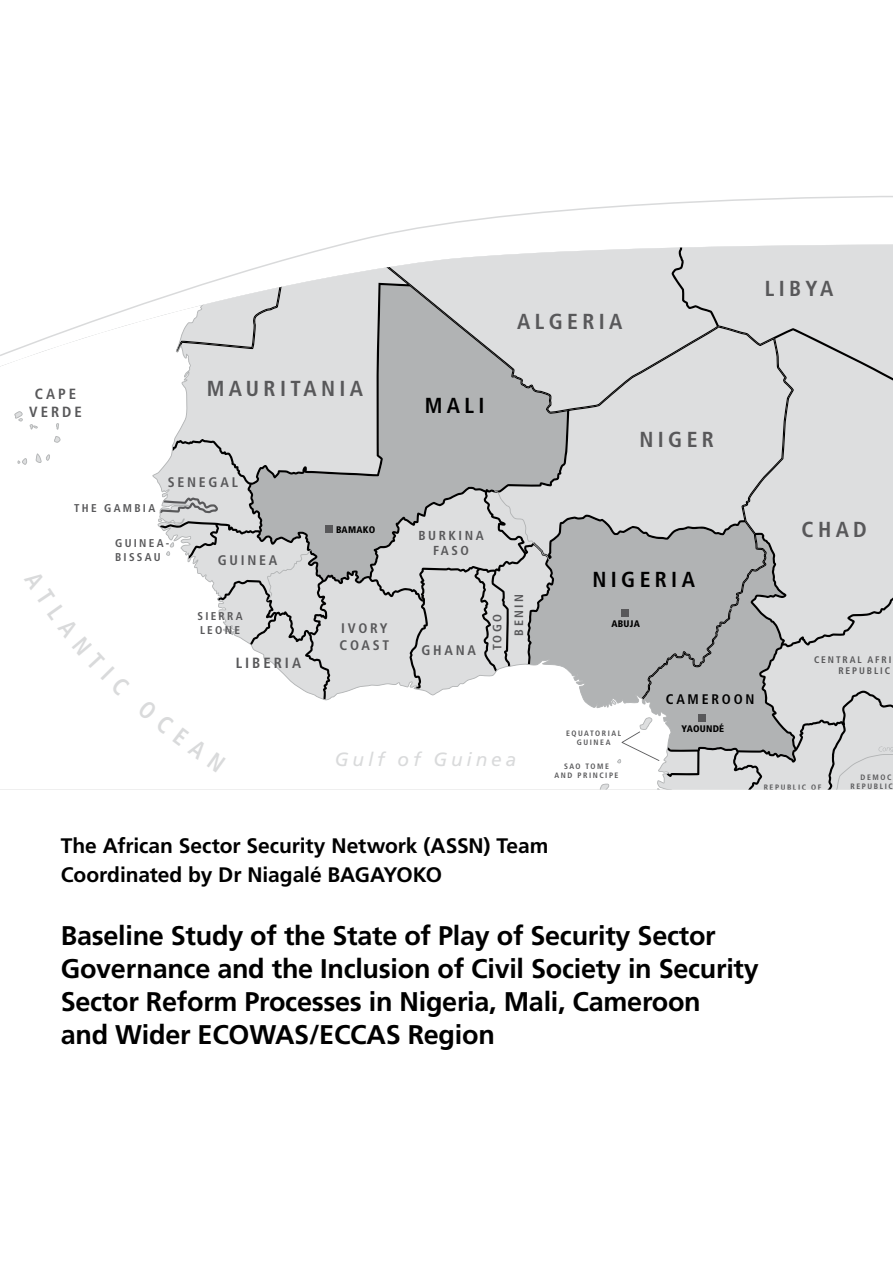
<style>
.page{position:relative;width:893px;height:1263px;background:#fff}
.page>*{position:absolute;margin:0;border:0;box-sizing:border-box;transform-origin:0 0}
.t1{font:700 27px/33px "Frutiger LT Std";letter-spacing:-.01em;color:#000}
.t2{font:700 condensed 21.75px "Frutiger LT Std";letter-spacing:.2em;color:#58585a}
.t3{font:700 condensed 21.75px "Frutiger LT Std";letter-spacing:.2em;color:#000}
.t4{font:700 21px/28.5px "Frutiger LT Std";letter-spacing:-.005em;color:#000}
.t5{font:italic 19.05px "Frutiger LT Std";letter-spacing:.2em;color:#d9dadb}
.t6{font:700 condensed 14.7px/17.7px "Frutiger LT Std";letter-spacing:.2em;color:#58585a;text-align:center}
.t7{font:700 condensed 13.95px/16.6px "Frutiger LT Std";letter-spacing:.2em;color:#58585a}
.t8{font:700 condensed 13.95px "Frutiger LT Std";letter-spacing:.2em;color:#000}
.t9{font:700 condensed 13.05px/15.6px "Frutiger LT Std";letter-spacing:.2em;color:#58585a;text-align:center}
.t10{font:700 condensed 12.15px/21.8px "Frutiger LT Std";letter-spacing:.2em;color:#58585a}
.t11{font:700 condensed 11.25px/13.5px "Frutiger LT Std";letter-spacing:.2em;color:#58585a}
.t12{font:700 condensed 9.6px/11.4px "Frutiger LT Std";letter-spacing:.2em;color:#58585a;text-align:right}
.t13{font:900 condensed 9.6px "Frutiger LT Std";letter-spacing:.025em;color:#000}
.t14{font:700 condensed 7.8px/9.4px "Frutiger LT Std";letter-spacing:.2em;color:#58585a;text-align:center}
</style>
<div class="page">
<svg style="left:342px;top:196px;width:551px;height:48px"></svg>
<div style="left:793px;top:245px;width:100px;height:176px;background:#dddedf"></div>
<div style="left:672px;top:245px;width:121px;height:176px;background:#dddedf"></div>
<svg style="left:14px;top:411px;width:9px;height:10px"></svg>
<svg style="left:30px;top:424px;width:8px;height:5px"></svg>
<svg style="left:54px;top:436px;width:7px;height:7px"></svg>
<svg style="left:35px;top:453px;width:15px;height:10px"></svg>
<svg style="left:56px;top:423px;width:3px;height:7px"></svg>
<svg style="left:17px;top:458px;width:10px;height:7px"></svg>
<svg style="left:152px;top:245px;width:520px;height:176px;fill:#dddedf"></svg>
<svg style="left:137px;top:421px;width:756px;height:369px"></svg>
<p class="t2" style="left:517px;top:309px;width:107px">ALGERIA</p>
<p class="t2" style="left:765px;top:276px;width:70px">LIBYA</p>
<p class="t6" style="left:29px;top:385px;width:54px">CAPE<br>VERDE</p>
<p class="t2" style="left:207px;top:375px;width:158px">MAURITANIA</p>
<p class="t7" style="left:168px;top:474px;width:72px">SENEGAL</p>
<p class="t11" style="left:74px;top:501px;width:82px">THE GAMBIA</p>
<p class="t11" style="left:115px;top:537px;width:56px">GUINEA-<br>BISSAU</p>
<p class="t7" style="left:218px;top:552px;width:61px">GUINEA</p>
<p class="t11" style="left:197px;top:610px;width:47px">SIERRA<br>LEONE</p>
<p class="t6" style="left:236px;top:654px;width:67px">LIBERIA</p>
<p class="t13" style="left:336px;top:523px;width:41px">BAMAKO</p>
<p class="t7" style="left:340px;top:620px;width:51px">IVORY<br>COAST</p>
<p class="t3" style="left:425px;top:392px;width:61px">MALI</p>
<p class="t9" style="left:418px;top:527px;width:67px">BURKINA<br>FASO</p>
<p class="t7" style="left:421px;top:642px;width:56px">GHANA</p>
<p class="t10" style="left:486px;top:636px;width:43px;text-indent:-15px;rotate:-90deg">TOGO<br>BENIN</p>
<p class="t5" style="left:335px;top:749px;width:183px">Gulf of Guinea</p>
<p class="t2" style="left:639px;top:426px;width:76px">NIGER</p>
<p class="t2" style="left:802px;top:517px;width:67px">CHAD</p>
<p class="t3" style="left:592px;top:566px;width:104px">NIGERIA</p>
<p class="t13" style="left:611px;top:618px;width:30px">ABUJA</p>
<p class="t14" style="left:566px;top:728px;width:57px">EQUATORIAL<br>GUINEA</p>
<p class="t14" style="left:554px;top:761px;width:66px">SAO TOME<br>AND PRINCIPE</p>
<p class="t8" style="left:666px;top:690px;width:90px">CAMEROON</p>
<p class="t13" style="left:682px;top:723px;width:44px">YAOUNDÉ</p>
<p class="t12" style="left:814px;top:654px;width:79px">CENTRAL AFRI<br>REPUBLIC</p>
<p class="t14" style="left:764px;top:782px;width:59px">REPUBLIC OF</p>
<p class="t14" style="left:850px;top:772px;width:44px;text-align:right">DEMOC<br>REPUBLIC</p>
<p class="t4" style="left:61px;top:832px;width:489px">The African Sector Security Network (ASSN) Team<br>Coordinated by Dr Niagalé BAGAYOKO</p>
<p class="t1" style="left:61px;top:919px;width:700px">Baseline Study of the State of Play of Security Sector Governance and the Inclusion of Civil Society in Security Sector Reform Processes in Nigeria, Mali, Cameroon<br>and Wider ECOWAS/ECCAS Region</p>
</div>
